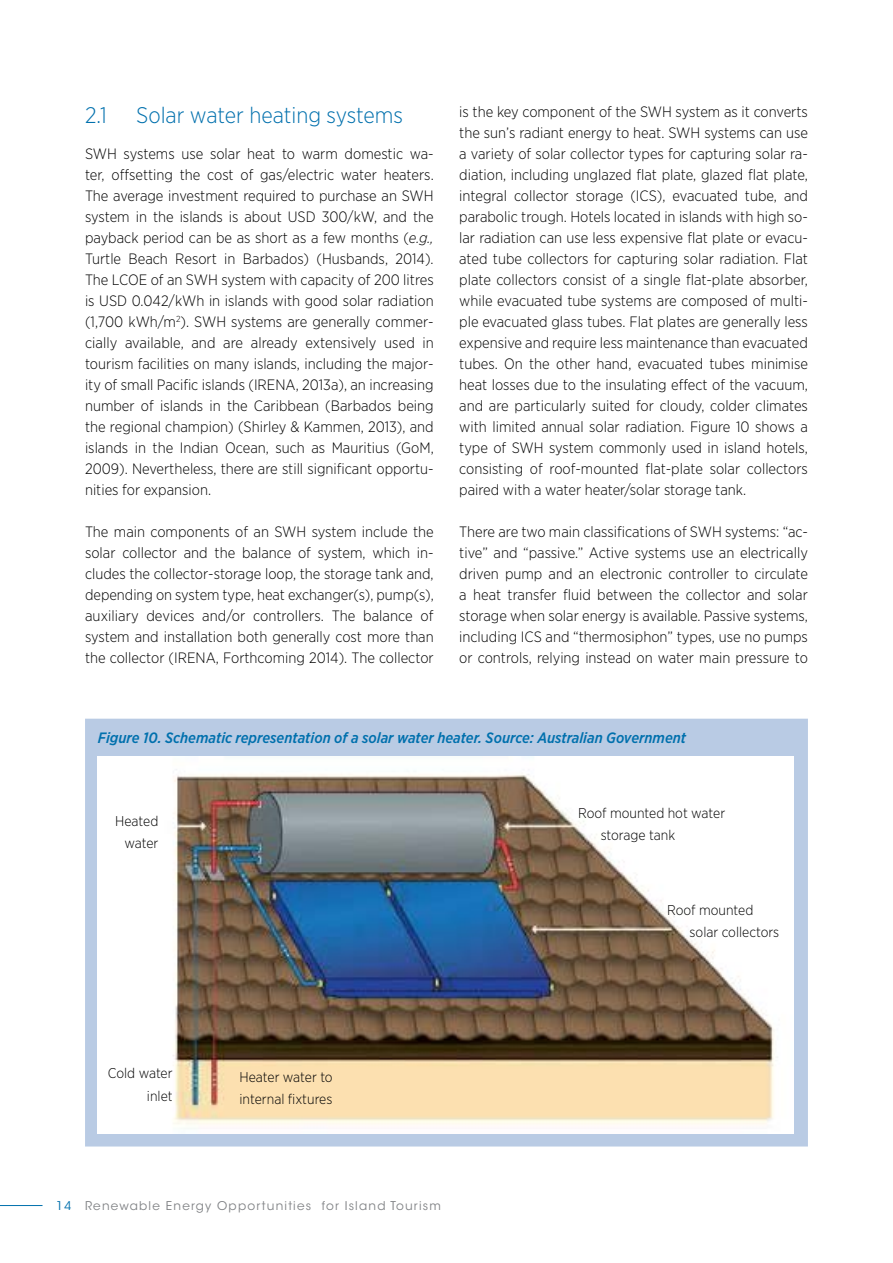
<style>
.page{position:relative;width:893px;height:1263px;background:#fff}
.page>*{position:absolute;margin:0;border:0;box-sizing:border-box;transform-origin:0 0}
.t1{font:300 22.5px "Gotham Narrow";color:#0070ad}
.t2{font:300 15px/21px "Gotham Narrow";color:#000;text-align:justify}
.t3{font:italic 500 15px "Gotham Narrow";color:#0070ad}
.t4{font:300 14.1px/22px "Gotham Narrow";color:#000}
.t5{font:12px "ITC Avant Garde Std";letter-spacing:.1em;color:#808285}
.s1{font-style:italic}
.s2{color:#0070ad}
</style>
<div class="page">
<hr style="left:0;top:1205px;width:43px;height:1px;background:#0070ad">
<div style="left:85px;top:719px;width:723px;height:427px;background:#b9cbe4"></div>
<img style="left:98px;top:756px;width:695px;height:378px">
<h1 class="t1" style="left:85px;top:101px;width:23px">2.1</h1>
<h1 class="t1" style="left:136px;top:101px;width:268px">Solar water heating systems</h1>
<p class="t2" style="left:85px;top:143px;width:350px">SWH systems use solar heat to warm domestic wa&shy;ter, offsetting the cost of gas/electric water heaters.<br>The average investment required to purchase an SWH system in the islands is about USD 300/kW, and the payback period can be as short as a few months (<span class="s1">e.g., </span>Turtle Beach Resort in Barbados) (Husbands, 2014).<br>The LCOE of an SWH system with capacity of 200 litres is USD 0.042/kWh in islands with good solar radiation (1,700 kWh/m<sup>2</sup>). SWH systems are generally commer&shy;cially available, and are already extensively used in tourism facilities on many islands, including the major&shy;ity of small Pacific islands (IRENA, 2013a), an increasing number of islands in the Caribbean (Barbados being the regional champion) (Shirley &amp; Kammen, 2013), and islands in the Indian Ocean, such as Mauritius (GoM, 2009). Nevertheless, there are still significant opportu&shy;nities for expansion.</p>
<p class="t2" style="left:85px;top:521px;width:350px">The main components of an SWH system include the solar collector and the balance of system, which in&shy;cludes the collector-storage loop, the storage tank and, depending on system type, heat exchanger(s), pump(s), auxiliary devices and/or controllers. The balance of system and installation both generally cost more than the collector (IRENA, Forthcoming 2014). The collector</p>
<p class="t2" style="left:459px;top:101px;width:350px">is the key component of the SWH system as it converts the sun’s radiant energy to heat. SWH systems can use a variety of solar collector types for capturing solar ra&shy;diation, including unglazed flat plate, glazed flat plate, integral collector storage (ICS), evacuated tube, and parabolic trough. Hotels located in islands with high so&shy;lar radiation can use less expensive flat plate or evacu&shy;ated tube collectors for capturing solar radiation. Flat plate collectors consist of a single flat-plate absorber, while evacuated tube systems are composed of multi&shy;ple evacuated glass tubes. Flat plates are generally less expensive and require less maintenance than evacuated tubes. On the other hand, evacuated tubes minimise heat losses due to the insulating effect of the vacuum, and are particularly suited for cloudy, colder climates with limited annual solar radiation. Figure 10 shows a type of SWH system commonly used in island hotels, consisting of roof-mounted flat-plate solar collectors paired with a water heater/solar storage tank.</p>
<p class="t2" style="left:459px;top:521px;width:350px">There are two main classifications of SWH systems: “ac&shy;tive” and “passive.” Active systems use an electrically driven pump and an electronic controller to circulate a heat transfer fluid between the collector and solar storage when solar energy is available. Passive systems, including ICS and “thermosiphon” types, use no pumps or controls, relying instead on water main pressure to</p>
<p class="t3" style="left:98px;top:729px;width:590px">Figure 10. Schematic representation of a solar water heater. Source: Australian Government</p>
<p class="t4" style="left:115px;top:810px;width:45px;text-align:right">Heated water</p>
<p class="t4" style="left:601px;top:802px;width:126px;text-indent:-22px">Roof mounted hot water storage tank</p>
<p class="t4" style="left:108px;top:1062px;width:66px;text-align:right">Cold water inlet</p>
<p class="t4" style="left:240px;top:1065px;width:95px">Heater water to internal fixtures</p>
<p class="t5" style="left:56px;top:1198px;width:386px"><span class="s2">14</span> Renewable Energy Opportunities for Island Tourism</p>
<p class="t4" style="left:690px;top:899px;width:91px;text-indent:-23px">Roof mounted solar collectors</p>
</div>
